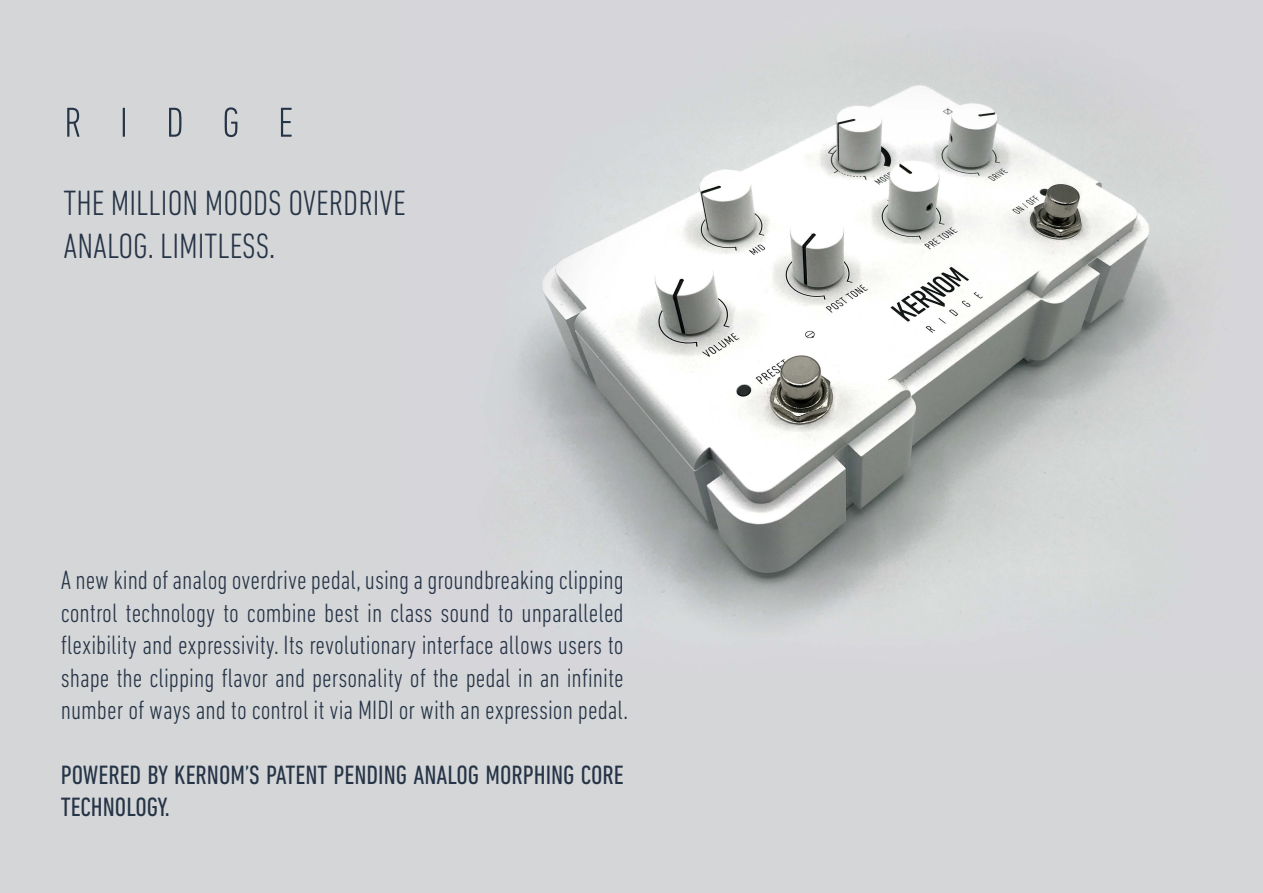
<style>
.page{position:relative;width:1263px;height:893px;background:#d4d6d7}
.page>*{position:absolute;margin:0;border:0;box-sizing:border-box;transform-origin:0 0}
.t1{font:300 condensed 35.85px/42.9px "DIN Next LT Pro";color:#263447}
.t2{font:300 condensed 27px/32.4px "DIN Next LT Pro";color:#263447}
.t3{font:condensed 27px/32.4px "DIN Next LT Pro";color:#263447}
</style>
<div class="page">
<svg style="left:67px;top:108px;width:13px;height:29px"></svg>
<hr style="left:123px;top:108px;width:2px;height:29px;background:#263447">
<svg style="left:169px;top:108px;width:12px;height:29px"></svg>
<svg style="left:225px;top:107px;width:12px;height:30px"></svg>
<svg style="left:281px;top:108px;width:11px;height:29px"></svg>
<img style="left:517px;top:85px;width:658px;height:538px">
<h1 class="t1" style="left:63px;top:181px;width:344px">THE MILLION MOODS OVERDRIVE<br>ANALOG. LIMITLESS.</h1>
<p class="t2" style="left:61px;top:564px;width:569px">A new kind of analog overdrive pedal, using a groundbreaking clipping control technology to combine best in class sound to unparalleled flexibility and expressivity. Its revolutionary interface allows users to shape the clipping flavor and personality of the pedal in an infinite number of ways and to control it via MIDI or with an expression pedal.</p>
<p class="t3" style="left:61px;top:758px;width:564px">POWERED BY KERNOM’S PATENT PENDING ANALOG MORPHING CORE<br>TECHNOLOGY.</p>
</div>
